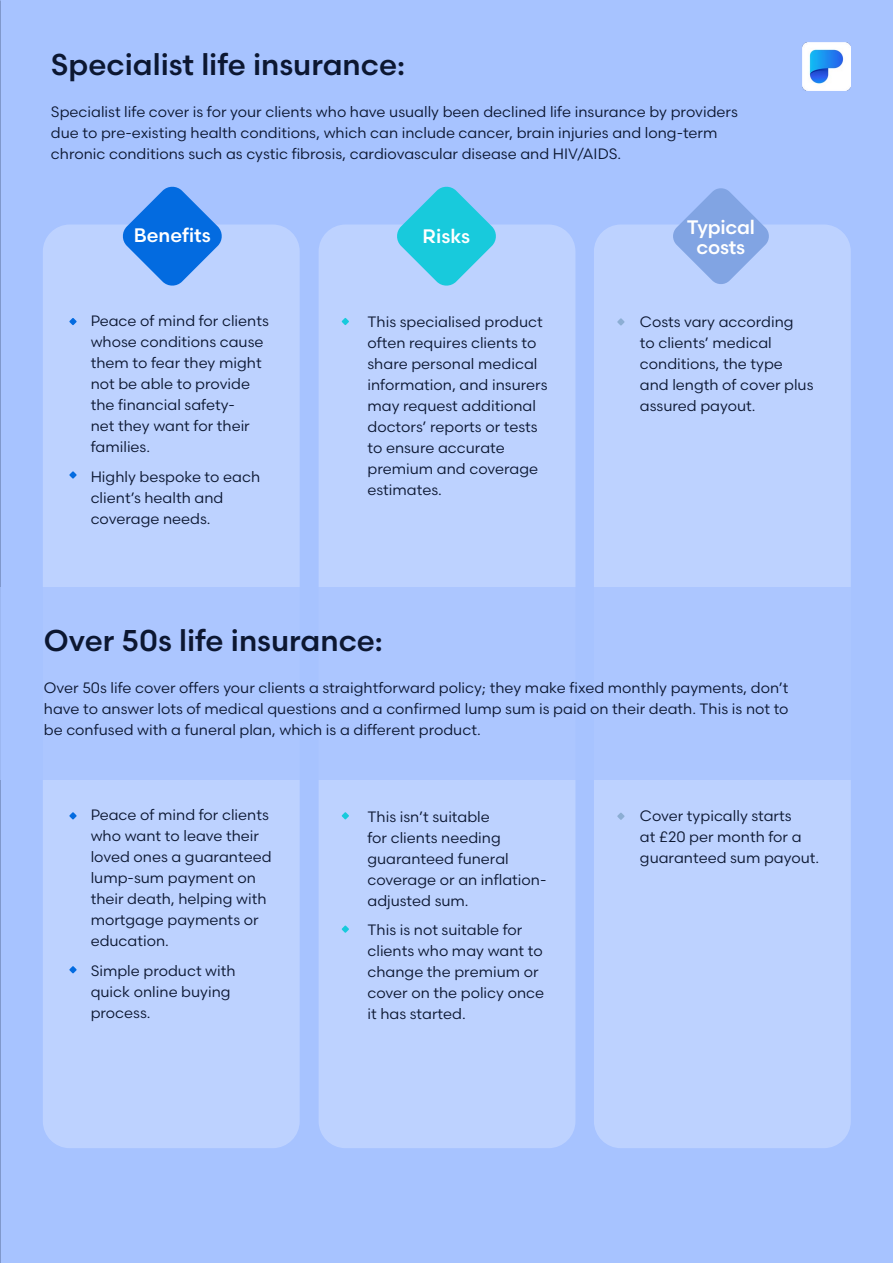
<style>
.page{position:relative;width:893px;height:1263px;background:#a7c3ff}
.page>*{position:absolute;margin:0;border:0;box-sizing:border-box;transform-origin:0 0}
.t1{font:500 30px "Scandia";color:#0c1731}
.t2{font:500 19.5px/19.5px "Scandia";letter-spacing:-.01em;color:#fff;text-align:center}
.t3{font:15px/21px "Scandia";color:#0c1731}
</style>
<div class="page">
<div style="left:43px;top:225px;width:257px;height:923px;background:#bdd2ff;border-radius:27px"></div>
<div style="left:319px;top:225px;width:256px;height:923px;background:#bdd2ff;border-radius:27px"></div>
<div style="left:594px;top:225px;width:257px;height:923px;background:#bdd2ff;border-radius:27px"></div>
<svg style="left:69px;top:318px;width:8px;height:7px"></svg>
<svg style="left:69px;top:471px;width:8px;height:8px"></svg>
<svg style="left:69px;top:812px;width:8px;height:7px"></svg>
<svg style="left:69px;top:966px;width:8px;height:7px"></svg>
<svg style="left:342px;top:318px;width:7px;height:7px"></svg>
<svg style="left:342px;top:812px;width:7px;height:7px"></svg>
<svg style="left:342px;top:925px;width:7px;height:8px"></svg>
<svg style="left:617px;top:318px;width:8px;height:8px"></svg>
<svg style="left:617px;top:812px;width:8px;height:8px"></svg>
<svg style="left:122px;top:186px;width:100px;height:100px"></svg>
<svg style="left:397px;top:186px;width:99px;height:100px"></svg>
<svg style="left:673px;top:188px;width:96px;height:96px"></svg>
<div style="left:0;top:587px;width:851px;height:192px;background:#acc6ff"></div>
<img style="left:802px;top:43px;width:48px;height:48px">
<h1 class="t1" style="left:51px;top:46px;width:356px">Specialist life insurance:</h1>
<p class="t3" style="left:51px;top:101px;width:688px">Specialist life cover is for your clients who have usually been declined life insurance by providers due to pre-existing health conditions, which can include cancer, brain injuries and long-term chronic conditions such as cystic fibrosis, cardiovascular disease and HIV/AIDS.</p>
<h2 class="t2" style="left:134px;top:225px;width:79px">Benefits</h2>
<h2 class="t2" style="left:423px;top:226px;width:49px">Risks</h2>
<h2 class="t2" style="left:687px;top:217px;width:70px">Typical costs</h2>
<p class="t3" style="left:91px;top:310px;width:180px">Peace of mind for clients whose conditions cause them to fear they might not be able to provide the financial safety-<br>net they want for their families.</p>
<p class="t3" style="left:91px;top:466px;width:171px">Highly bespoke to each client’s health and coverage needs.</p>
<p class="t3" style="left:367px;top:311px;width:182px">This specialised product often requires clients to share personal medical information, and insurers may request additional doctors’ reports or tests to ensure accurate premium and coverage estimates.</p>
<p class="t3" style="left:640px;top:311px;width:175px">Costs vary according<br>to clients’ medical conditions, the type and length of cover plus assured payout.</p>
<h1 class="t1" style="left:44px;top:621px;width:341px">Over 50s life insurance:</h1>
<p class="t3" style="left:44px;top:677px;width:746px;text-align:justify">Over 50s life cover offers your clients a straightforward policy; they make fixed monthly payments, don’t have to answer lots of medical questions and a confirmed lump sum is paid on their death. This is not to be confused with a funeral plan, which is a different product.</p>
<p class="t3" style="left:91px;top:804px;width:182px">Peace of mind for clients who want to leave their loved ones a guaranteed lump-sum payment on their death, helping with mortgage payments or education.</p>
<p class="t3" style="left:91px;top:960px;width:147px">Simple product with quick online buying process.</p>
<p class="t3" style="left:367px;top:806px;width:181px">This isn’t suitable<br>for clients needing guaranteed funeral coverage or an inflation&shy;adjusted sum.</p>
<p class="t3" style="left:367px;top:919px;width:178px">This is not suitable for clients who may want to change the premium or cover on the policy once it has started.</p>
<p class="t3" style="left:640px;top:805px;width:181px">Cover typically starts<br>at £20 per month for a guaranteed sum payout.</p>
</div>
